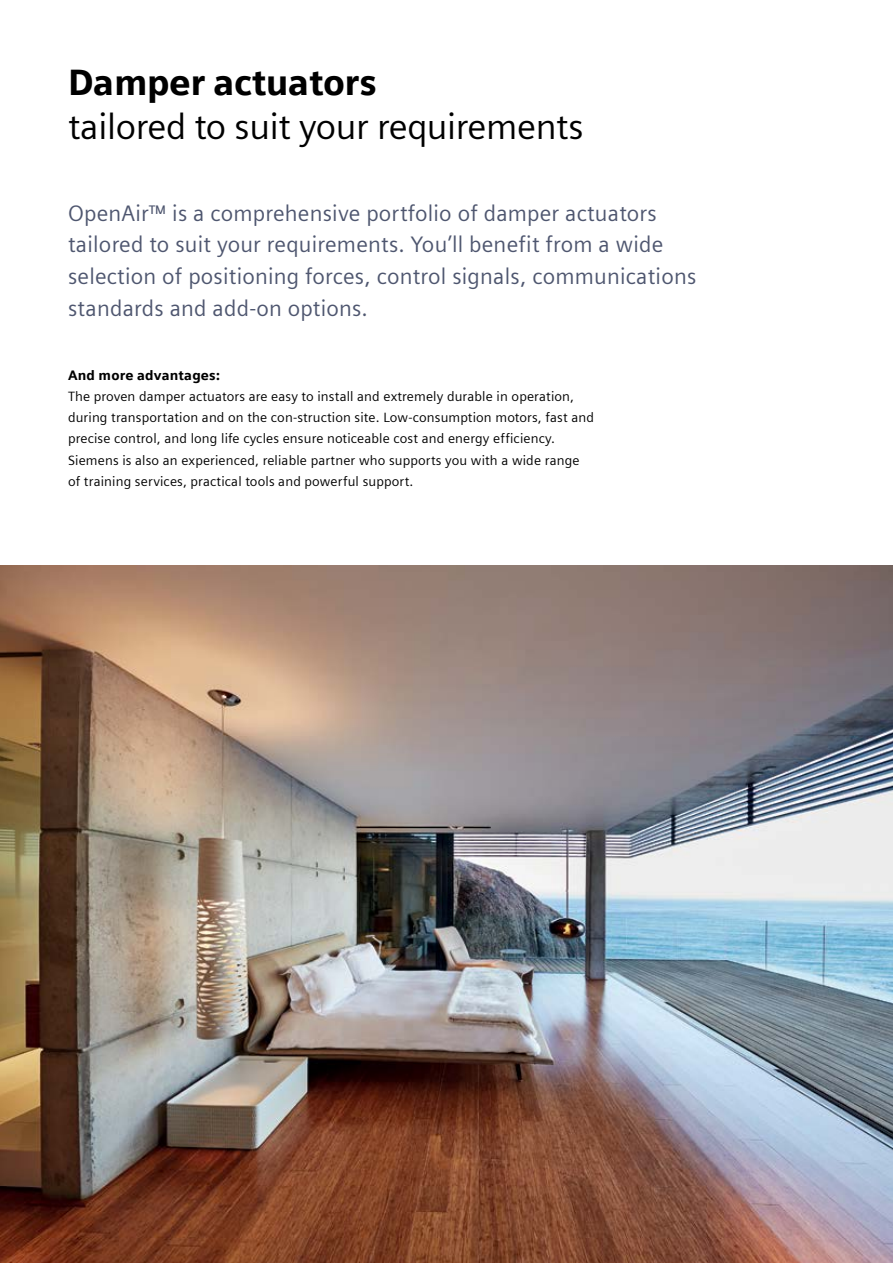
<style>
.page{position:relative;width:893px;height:1263px;background:#fff}
.page>*{position:absolute;margin:0;border:0;box-sizing:border-box;transform-origin:0 0}
.t1{font:36px "Siemens Sans Global";letter-spacing:-.01em;color:#000}
.t2{font:900 36px "Siemens Sans";letter-spacing:-.01em;color:#000}
.t3{font:22.5px/32px "Siemens Sans Global";letter-spacing:.01em;color:#4e566f}
.t4{font:13.5px/21.3px "Siemens Sans Global";letter-spacing:.01em;color:#000}
.t5{font:900 13.5px "Siemens Sans";letter-spacing:.01em;color:#000}
</style>
<div class="page">
<hr style="left:892px;top:204px;width:1px;height:303px;background:#ecebe5">
<img style="left:0;top:566px;width:893px;height:697px">
<h1 class="t2" style="left:68px;top:68px;width:310px">Damper actuators</h1>
<h1 class="t1" style="left:68px;top:111px;width:517px">tailored to suit your requirements</h1>
<h2 class="t3" style="left:68px;top:199px;width:630px">OpenAir™ is a comprehensive portfolio of damper actuators tailored to suit your requirements. You’ll benefit from a wide selection of positioning forces, control signals, communications standards and add-on options.</h2>
<p class="t5" style="left:68px;top:369px;width:154px">And more advantages:</p>
<p class="t4" style="left:68px;top:387px;width:527px">The proven damper actuators are easy to install and extremely durable in operation, during transportation and on the con-struction site. Low-consumption motors, fast and precise control, and long life cycles ensure noticeable cost and energy efficiency.<br>Siemens is also an experienced, reliable partner who supports you with a wide range of training services, practical tools and powerful support.</p>
</div>
